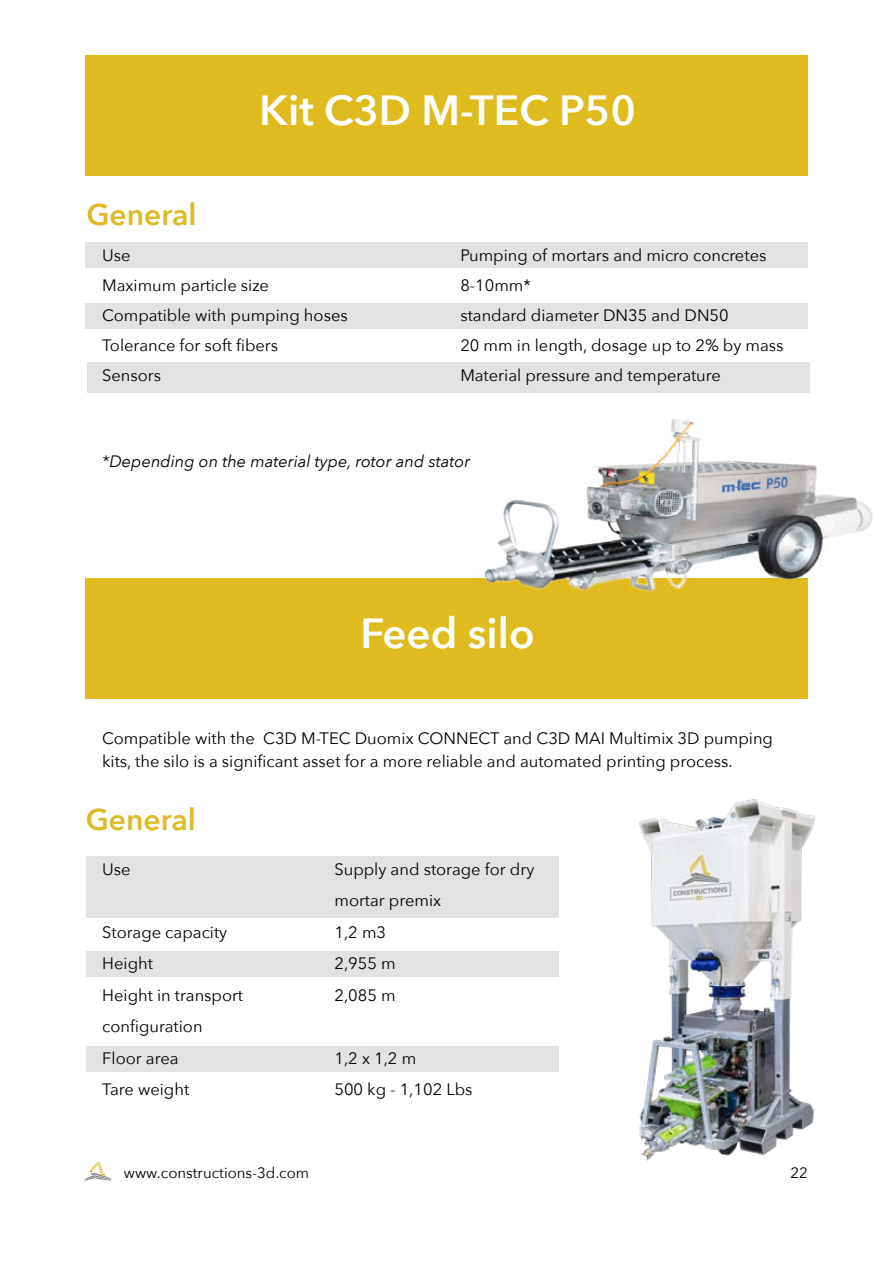
<style>
.page{position:relative;width:893px;height:1263px;background:#fff}
.page>*{position:absolute;margin:0;border:0;box-sizing:border-box;transform-origin:0 0}
.t1{font:600 42px "Avenir Next";color:#fff}
.t2{font:600 30px "Avenir Next";color:#ddba28}
.t3{font:16.5px/31.5px "Avenir Next";color:#000}
.t4{font:italic 16.5px "Avenir Next";color:#000}
.t5{font:15px "Avenir Next";color:#000}
</style>
<div class="page">
<svg style="left:85px;top:1161px;width:26px;height:20px"></svg>
<div style="left:86px;top:243px;width:722px;height:25px;background:#e1e3e2"></div>
<div style="left:86px;top:303px;width:722px;height:26px;background:#e1e3e2"></div>
<div style="left:88px;top:362px;width:722px;height:31px;background:#e1e3e2"></div>
<div style="left:85px;top:578px;width:723px;height:121px;background:#dfbb1f"></div>
<div style="left:85px;top:55px;width:723px;height:121px;background:#dfbb1f"></div>
<img style="left:639px;top:798px;width:176px;height:363px">
<div style="left:86px;top:856px;width:472px;height:62px;background:#e1e3e2"></div>
<div style="left:86px;top:951px;width:472px;height:26px;background:#e1e3e2"></div>
<div style="left:86px;top:1046px;width:472px;height:25px;background:#e1e3e2"></div>
<img style="left:484px;top:419px;width:389px;height:173px">
<h2 class="t2" style="left:86px;top:189px;width:112px">General</h2>
<h1 class="t1" style="left:259px;top:75px;width:378px">Kit C3D M-TEC P50</h1>
<p class="t3" style="left:102px;top:239px;width:247px;line-height:30px">Use<br>Maximum particle size<br>Compatible with pumping hoses<br>Tolerance for soft fibers<br>Sensors</p>
<p class="t3" style="left:460px;top:239px;width:325px;line-height:30px">Pumping of mortars and micro concretes<br>8-10mm*<br>standard diameter DN35 and DN50<br>20 mm in length, dosage up to 2% by mass<br>Material pressure and temperature</p>
<p class="t4" style="left:102px;top:448px;width:369px">*Depending on the material type, rotor and stator</p>
<h1 class="t1" style="left:360px;top:598px;width:176px">Feed silo</h1>
<p class="t3" style="left:102px;top:727px;width:672px;line-height:22.5px">Compatible with the C3D M-TEC Duomix CONNECT and C3D MAI Multimix 3D pumping kits, the silo is a significant asset for a more reliable and automated printing process.</p>
<h2 class="t2" style="left:86px;top:793px;width:112px">General</h2>
<p class="t3" style="left:102px;top:852px;width:30px">Use</p>
<p class="t3" style="left:102px;top:915px;width:142px">Storage capacity<br>Height<br>Height in transport configuration<br>Floor area<br>Tare weight</p>
<p class="t3" style="left:334px;top:852px;width:201px">Supply and storage for dry mortar premix<br>1,2 m3<br>2,955 m<br>2,085 m</p>
<p class="t3" style="left:334px;top:1041px;width:140px">1,2 x 1,2 m<br>500 kg - 1,102 Lbs</p>
<p class="t5" style="left:124px;top:1160px;width:187px">www.constructions-3d.com</p>
<p class="t5" style="left:790px;top:1160px;width:19px">22</p>
</div>
